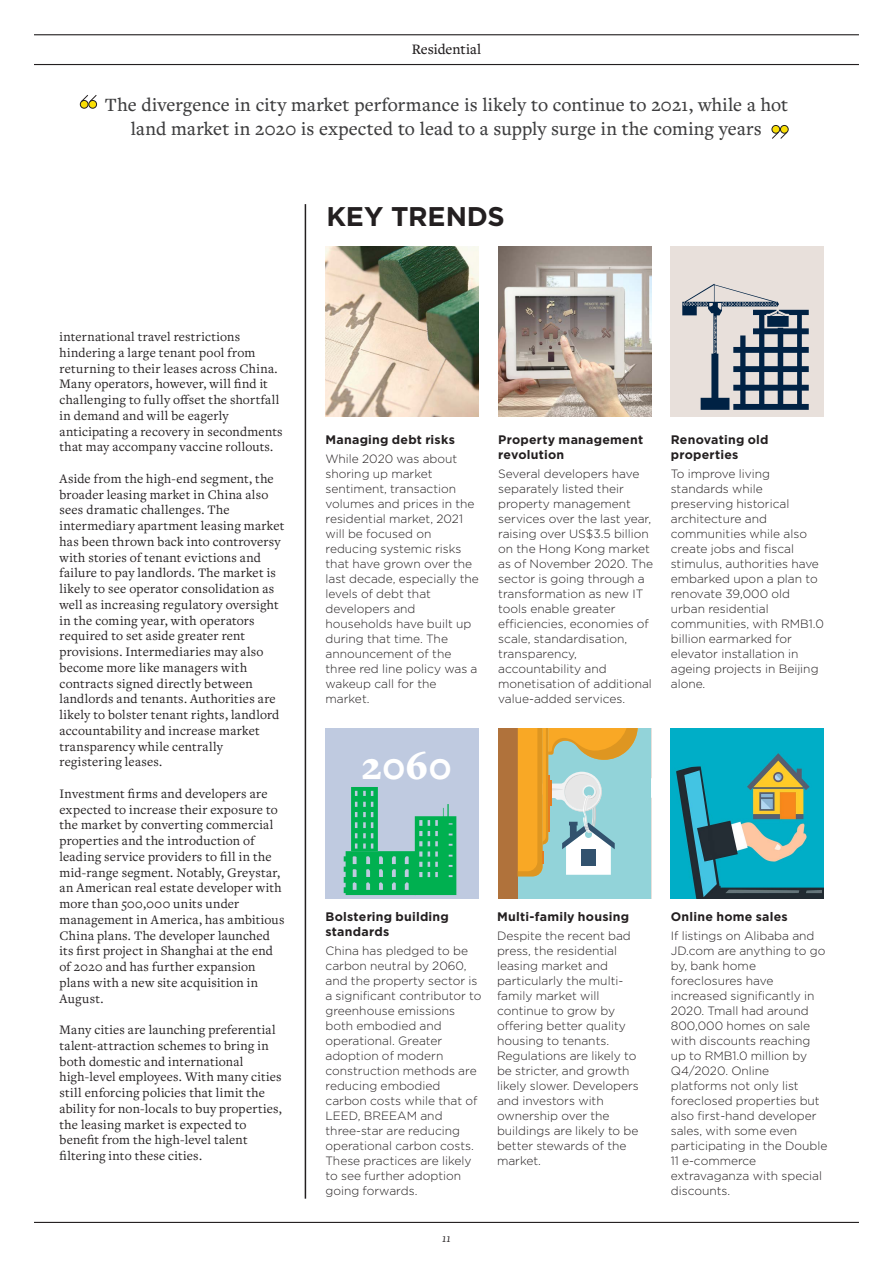
<style>
.page{position:relative;width:893px;height:1263px;background:#fff}
.page>*{position:absolute;margin:0;border:0;box-sizing:border-box;transform-origin:0 0}
.t1{font:900 40.5px "Freight Text Pro";color:#fff}
.Spotlight_Headline_G{font:700 27px "Gotham";letter-spacing:-.005em;color:#231f20}
.Spotlight_Pullquote{font:500 19.5px/24px "Freight Text Pro";letter-spacing:.005em;color:#3e3e3f;text-align:center}
.Spotlight_Page_2_Slu{font:500 15px "Freight Text Pro";color:#231f20}
.Spotlight_Body_Freig{font:13.5px/15.8px "Freight Text Pro";letter-spacing:.015em;color:#231f20}
.MiM_Small_Headline_G{font:700 12.3px/15px "Gotham";letter-spacing:.02em;color:#231f20}
.Spotlight_Body_Gotha{font:300 12px/15px "Gotham";color:#231f20}
.t2{font:italic 12px "Freight Text Pro";color:#231f20}
</style>
<div class="page">
<img style="left:671px;top:728px;width:153px;height:170px">
<img style="left:325px;top:247px;width:153px;height:170px">
<div style="left:498px;top:728px;width:153px;height:170px;background:#92d3d9"></div>
<div style="left:498px;top:728px;width:20px;height:170px;background:#b0723b"></div>
<svg style="left:518px;top:728px;width:120px;height:148px"></svg>
<div style="left:325px;top:728px;width:153px;height:170px;background:#bfcae0"></div>
<svg style="left:344px;top:787px;width:112px;height:108px"></svg>
<img style="left:498px;top:247px;width:153px;height:170px">
<div style="left:671px;top:247px;width:153px;height:170px;background:#e8e0db"></div>
<svg style="left:682px;top:284px;width:127px;height:126px"></svg>
<hr style="left:34px;top:64px;width:825px;height:1px;background:#231f20">
<hr style="left:34px;top:34px;width:825px;height:1px;background:#231f20">
<hr style="left:34px;top:1222px;width:825px;height:1px;background:#231f20">
<hr style="left:305px;top:204px;width:1px;height:995px;background:#231f20">
<div style="left:80px;top:100px;width:8px;height:8px;background:#fadf06;border-radius:50%"></div>
<div style="left:80px;top:100px;width:8px;height:9px;border:1px solid #231f20;border-radius:50%"></div>
<div style="left:89px;top:100px;width:8px;height:8px;background:#fadf06;border-radius:50%"></div>
<div style="left:88px;top:100px;width:9px;height:9px;border:1px solid #231f20;border-radius:50%"></div>
<svg style="left:81px;top:95px;width:16px;height:7px"></svg>
<div style="left:780px;top:125px;width:8px;height:8px;background:#fadf06;border-radius:50%"></div>
<div style="left:780px;top:125px;width:9px;height:9px;border:1px solid #231f20;border-radius:50%"></div>
<div style="left:772px;top:125px;width:8px;height:8px;background:#fadf06;border-radius:50%"></div>
<div style="left:772px;top:125px;width:8px;height:9px;border:1px solid #231f20;border-radius:50%"></div>
<svg style="left:772px;top:131px;width:16px;height:8px"></svg>
<p class="Spotlight_Page_2_Slu" style="left:412px;top:39px;width:71px">Residential</p>
<p class="Spotlight_Pullquote" style="left:105px;top:92px;width:685px">The divergence in city market performance is likely to continue to 2021, while a hot land market in 2020 is expected to lead to a supply surge in the coming years</p>
<p class="Spotlight_Headline_G" style="left:326px;top:198px;width:180px">KEY TRENDS</p>
<p class="Spotlight_Body_Freig" style="left:60px;top:328px;width:225px">international travel restrictions hindering a large tenant pool from returning to their leases across China.<br>Many operators, however, will find it challenging to fully offset the shortfall in demand and will be eagerly anticipating a recovery in secondments that may accompany vaccine rollouts.</p>
<p class="Spotlight_Body_Freig" style="left:60px;top:470px;width:226px">Aside from the high-end segment, the broader leasing market in China also sees dramatic challenges. The intermediary apartment leasing market has been thrown back into controversy with stories of tenant evictions and failure to pay landlords. The market is likely to see operator consolidation as well as increasing regulatory oversight in the coming year, with operators required to set aside greater rent provisions. Intermediaries may also become more like managers with contracts signed directly between landlords and tenants. Authorities are likely to bolster tenant rights, landlord accountability and increase market transparency while centrally registering leases.</p>
<p class="Spotlight_Body_Freig" style="left:60px;top:785px;width:226px">Investment firms and developers are expected to increase their exposure to the market by converting commercial properties and the introduction of leading service providers to fill in the mid-range segment. Notably, Greystar, an American real estate developer with more than 500,000 units under management in America, has ambitious China plans. The developer launched its first project in Shanghai at the end of 2020 and has further expansion plans with a new site acquisition in August.</p>
<p class="Spotlight_Body_Freig" style="left:60px;top:1021px;width:224px">Many cities are launching preferential talent-attraction schemes to bring in both domestic and international high-level employees. With many cities still enforcing policies that limit the ability for non-locals to buy properties, the leasing market is expected to benefit from the high-level talent filtering into these cities.</p>
<p class="MiM_Small_Headline_G" style="left:325px;top:432px;width:131px">Managing debt risks</p>
<p class="Spotlight_Body_Gotha" style="left:325px;top:451px;width:155px">While 2020 was about shoring up market sentiment, transaction volumes and prices in the residential market, 2021 will be focused on reducing systemic risks that have grown over the last decade, especially the levels of debt that developers and households have built up during that time. The announcement of the three red line policy was a wakeup call for the market.</p>
<p class="t1" style="left:361px;top:738px;width:92px">2060</p>
<p class="MiM_Small_Headline_G" style="left:498px;top:432px;width:146px">Property management revolution</p>
<p class="Spotlight_Body_Gotha" style="left:498px;top:466px;width:156px">Several developers have separately listed their property management services over the last year, raising over US$3.5 billion on the Hong Kong market as of November 2020. The sector is going through a transformation as new IT tools enable greater efficiencies, economies of scale, standardisation, transparency, accountability and monetisation of additional value-added services.</p>
<p class="MiM_Small_Headline_G" style="left:671px;top:432px;width:99px">Renovating old properties</p>
<p class="Spotlight_Body_Gotha" style="left:671px;top:466px;width:155px">To improve living standards while preserving historical architecture and communities while also create jobs and fiscal stimulus, authorities have embarked upon a plan to renovate 39,000 old urban residential communities, with RMB1.0 billion earmarked for elevator installation in ageing projects in Beijing alone.</p>
<p class="MiM_Small_Headline_G" style="left:325px;top:909px;width:125px">Bolstering building standards</p>
<p class="Spotlight_Body_Gotha" style="left:325px;top:943px;width:158px">China has pledged to be carbon neutral by 2060, and the property sector is a significant contributor to greenhouse emissions both embodied and operational. Greater adoption of modern construction methods are reducing embodied carbon costs while that of<br>LEED, BREEAM and three-star are reducing operational carbon costs.<br>These practices are likely to see further adoption going forwards.</p>
<p class="t2" style="left:442px;top:1230px;width:10px">11</p>
<p class="MiM_Small_Headline_G" style="left:497px;top:909px;width:134px">Multi-family housing</p>
<p class="Spotlight_Body_Gotha" style="left:497px;top:928px;width:143px">Despite the recent bad press, the residential leasing market and particularly the multi&shy;family market will continue to grow by offering better quality housing to tenants.<br>Regulations are likely to be stricter, and growth likely slower. Developers and investors with ownership over the buildings are likely to be better stewards of the market.</p>
<p class="MiM_Small_Headline_G" style="left:671px;top:909px;width:119px">Online home sales</p>
<p class="Spotlight_Body_Gotha" style="left:671px;top:928px;width:158px">If listings on Alibaba and<br>JD.com are anything to go by, bank home foreclosures have increased significantly in<br>2020. Tmall had around<br>800,000 homes on sale with discounts reaching up to RMB1.0 million by<br>Q4/2020. Online platforms not only list foreclosed properties but also first-hand developer sales, with some even participating in the Double<br>11 e-commerce extravaganza with special discounts.</p>
</div>
